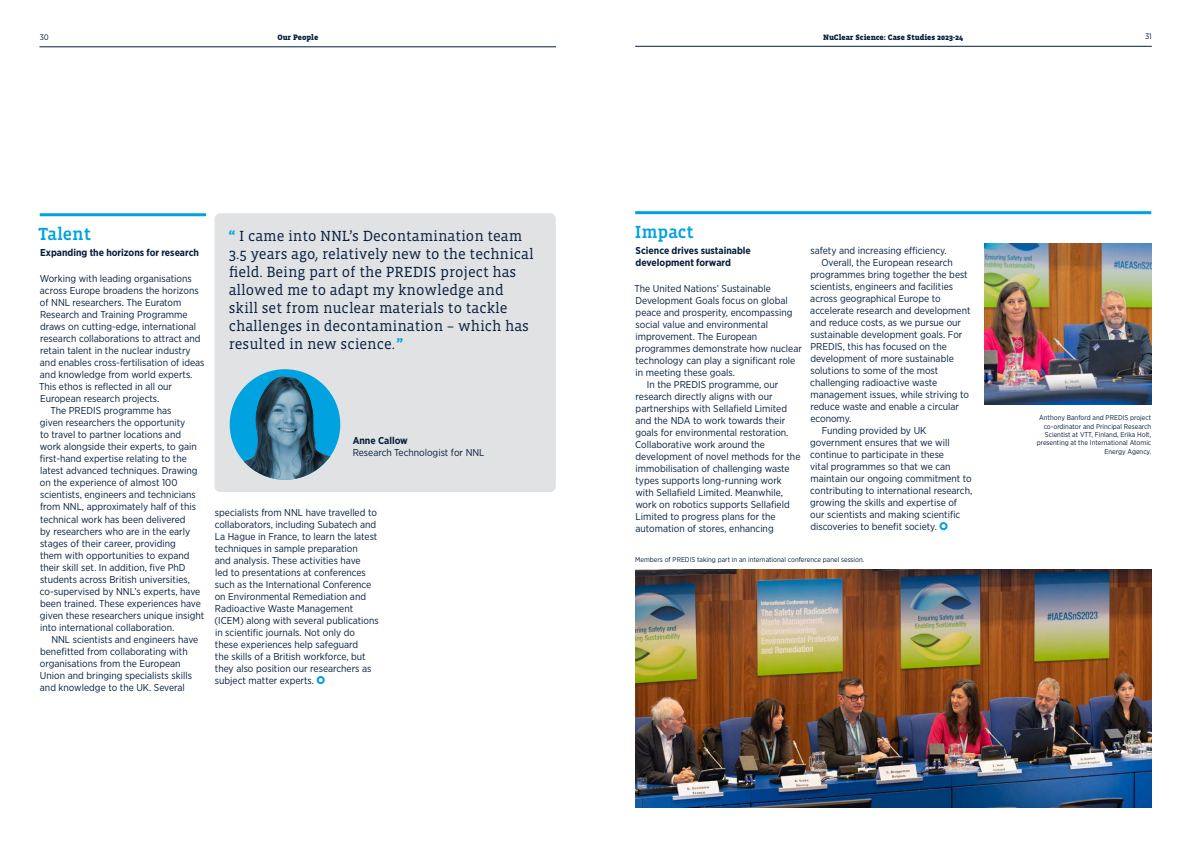
<style>
.page{position:relative;width:1191px;height:842px;background:#fff}
.page>*{position:absolute;margin:0;border:0;box-sizing:border-box;transform-origin:0 0}
.t1{font:500 18px "Vista Slab OTCE";color:#00a2df}
.t2{font:15px/18px "Vista Slab OTCE";color:#09213f}
.t3{font:10px/12px "Gotham Narrow";color:#061e3d}
.t4{font:700 10px/12px "Gotham Narrow";color:#061e3d}
.t5{font:900 8px "Vista Slab OTCE";color:#061e3d}
.t6{font:8px "Gotham Narrow";color:#061e3d}
.t7{font:7px/8.4px "Gotham Narrow";color:#061e3d;text-align:right}
.s1{font-weight:700;color:#00a3e0}
.s2{font-weight:700}
</style>
<div class="page">
<hr style="left:635px;top:46px;width:516px;height:1px;background:#061e3d">
<hr style="left:39px;top:47px;width:517px;height:1px;background:#061e3d">
<hr style="left:635px;top:211px;width:516px;height:3px;background:#00a2df">
<hr style="left:40px;top:213px;width:166px;height:3px;background:#00a2df">
<div style="left:939px;top:522px;width:8px;height:8px;border:2px solid #00a2df;border-radius:50%"></div>
<div style="left:317px;top:676px;width:8px;height:8px;border:2px solid #00a2df;border-radius:50%"></div>
<div style="left:214px;top:213px;width:342px;height:279px;background:#e1e2e4;border-radius:6px"></div>
<img style="left:635px;top:570px;width:516px;height:238px">
<img style="left:985px;top:244px;width:166px;height:160px">
<div style="left:230px;top:369px;width:110px;height:111px;background:#00a2df;border-radius:50%"></div>
<img style="left:243px;top:376px;width:87px;height:104px">
<p class="t6" style="left:40px;top:32px;width:11px">30</p>
<p class="t5" style="left:277px;top:32px;width:42px">Our People</p>
<p class="t5" style="left:823px;top:32px;width:141px">NuClear Science: Case Studies 2023-24</p>
<p class="t6" style="left:1145px;top:32px;width:8px">31</p>
<p class="t1" style="left:38px;top:224px;width:54px">Talent</p>
<p class="t4" style="left:40px;top:246px;width:160px">Expanding the horizons for research</p>
<p class="t3" style="left:39px;top:273px;width:167px">Working with leading organisations across Europe broadens the horizons of NNL researchers. The Euratom Research and Training Programme draws on cutting-edge, international research collaborations to attract and retain talent in the nuclear industry and enables cross-fertilisation of ideas and knowledge from world experts.<br>This ethos is reflected in all our European research projects.</p>
<p class="t3" style="left:40px;top:405px;width:166px;text-indent:11px">The PREDIS programme has<br>given researchers the opportunity<br>to travel to partner locations and work alongside their experts, to gain first-hand expertise relating to the latest advanced techniques. Drawing on the experience of almost 100 scientists, engineers and technicians from NNL, approximately half of this technical work has been delivered<br>by researchers who are in the early stages of their career, providing<br>them with opportunities to expand their skill set. In addition, five PhD students across British universities, co-supervised by NNL’s experts, have been trained. These experiences have given these researchers unique insight into international collaboration.</p>
<p class="t3" style="left:40px;top:633px;width:160px;text-indent:12px">NNL scientists and engineers have benefitted from collaborating with organisations from the European Union and bringing specialists skills and knowledge to the UK. Several</p>
<p class="t2" style="left:229px;top:227px;width:306px"><span class="s1">“</span> I came into NNL’s Decontamination team 3.5 years ago, relatively new to the technical field. Being part of the PREDIS project has allowed me to adapt my knowledge and skill set from nuclear materials to tackle challenges in decontamination – which has resulted in new science.<span class="s1">”</span></p>
<p class="t3" style="left:353px;top:435px;width:133px"><span class="s2">Anne Callow<br></span>Research Technologist for NNL</p>
<p class="t3" style="left:214px;top:506px;width:166px">specialists from NNL have travelled to collaborators, including Subatech and La Hague in France, to learn the latest techniques in sample preparation<br>and analysis. These activities have<br>led to presentations at conferences such as the International Conference on Environmental Remediation and Radioactive Waste Management (ICEM) along with several publications in scientific journals. Not only do these experiences help safeguard<br>the skills of a British workforce, but they also position our researchers as subject matter experts.</p>
<p class="t1" style="left:635px;top:222px;width:60px">Impact</p>
<p class="t4" style="left:635px;top:244px;width:117px">Science drives sustainable development forward</p>
<p class="t3" style="left:634px;top:283px;width:169px">The United Nations’ Sustainable<br>Development Goals focus on global peace and prosperity, encompassing social value and environmental improvement. The European programmes demonstrate how nuclear technology can play a significant role in meeting these goals.</p>
<p class="t3" style="left:635px;top:379px;width:167px;text-indent:12px">In the PREDIS programme, our research directly aligns with our partnerships with Sellafield Limited and the NDA to work towards their goals for environmental restoration.<br>Collaborative work around the development of novel methods for the immobilisation of challenging waste types supports long-running work with Sellafield Limited. Meanwhile, work on robotics supports Sellafield Limited to progress plans for the automation of stores, enhancing</p>
<p class="t3" style="left:810px;top:244px;width:138px">safety and increasing efficiency.</p>
<p class="t3" style="left:810px;top:256px;width:162px;text-indent:11px">Overall, the European research programmes bring together the best scientists, engineers and facilities across geographical Europe to accelerate research and development and reduce costs, as we pursue our sustainable development goals. For<br>PREDIS, this has focused on the development of more sustainable solutions to some of the most challenging radioactive waste management issues, while striving to reduce waste and enable a circular economy.</p>
<p class="t3" style="left:810px;top:424px;width:164px;text-indent:12px">Funding provided by UK government ensures that we will continue to participate in these<br>vital programmes so that we can maintain our ongoing commitment to contributing to international research, growing the skills and expertise of our scientists and making scientific discoveries to benefit society.</p>
<p class="t7" style="left:635px;top:555px;width:231px">Members of PREDIS taking part in an international conference panel session.</p>
<p class="t7" style="left:1036px;top:413px;width:116px">Anthony Banford and PREDIS project co-ordinator and Principal Research Scientist at VTT, Finland, Erika Holt, presenting at the International Atomic Energy Agency.</p>
</div>
